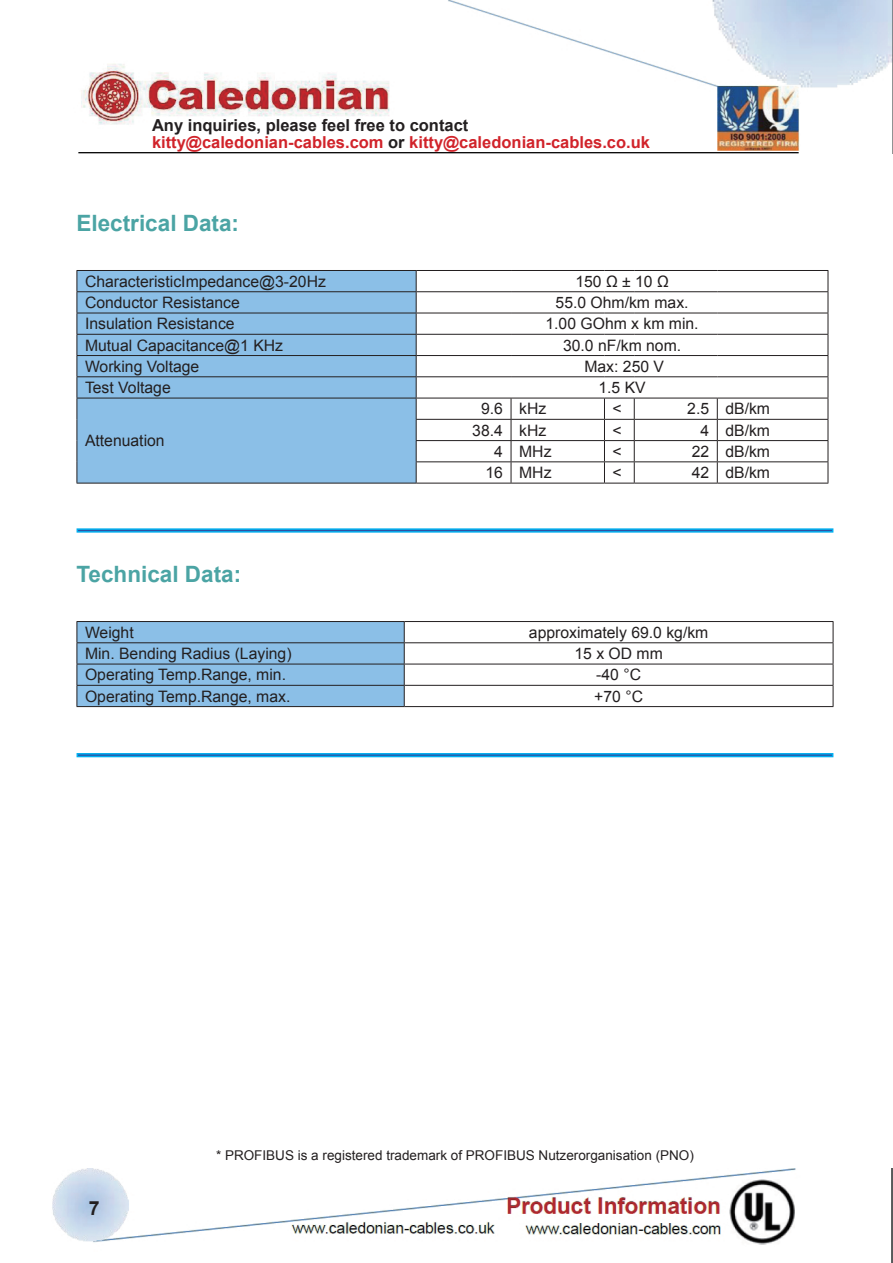
<style>
.page{position:relative;width:893px;height:1263px;background:#fff}
.page>*{position:absolute;margin:0;border:0;box-sizing:border-box;transform-origin:0 0}
.t1{font:700 22.5px "Arial";color:#4ba4a4}
.t2{font:700 19.5px "Arial";color:#231f20}
.t3{font:700 16.5px/16.5px "Arial";color:#d1232a}
.t4{font:15.75px "Arial";color:#231f20}
.t5{font:13.5px "Arial";color:#231f20}
.s1{color:#231f20}
</style>
<div class="page">
<img style="left:78px;top:0;width:815px;height:154px">
<img style="left:52px;top:1168px;width:841px;height:94px">
<div style="left:78px;top:271px;width:338px;height:212px;background:#8bbfe7"></div>
<svg style="left:77px;top:271px;width:1px;height:212px"></svg>
<hr style="left:77px;top:270px;width:339px;height:1px;background:#231f20">
<hr style="left:416px;top:270px;width:95px;height:1px;background:#231f20">
<hr style="left:511px;top:270px;width:93px;height:1px;background:#231f20">
<hr style="left:604px;top:270px;width:30px;height:1px;background:#231f20">
<hr style="left:634px;top:270px;width:83px;height:1px;background:#231f20">
<hr style="left:717px;top:270px;width:111px;height:1px;background:#231f20">
<hr style="left:77px;top:291px;width:339px;height:1px;background:#231f20">
<hr style="left:416px;top:291px;width:95px;height:1px;background:#231f20">
<hr style="left:511px;top:291px;width:93px;height:1px;background:#231f20">
<hr style="left:604px;top:291px;width:30px;height:1px;background:#231f20">
<hr style="left:634px;top:291px;width:83px;height:1px;background:#231f20">
<hr style="left:717px;top:291px;width:111px;height:1px;background:#231f20">
<hr style="left:77px;top:313px;width:339px;height:1px;background:#231f20">
<hr style="left:416px;top:313px;width:95px;height:1px;background:#231f20">
<hr style="left:511px;top:313px;width:93px;height:1px;background:#231f20">
<hr style="left:604px;top:313px;width:30px;height:1px;background:#231f20">
<hr style="left:634px;top:313px;width:83px;height:1px;background:#231f20">
<hr style="left:717px;top:313px;width:111px;height:1px;background:#231f20">
<hr style="left:77px;top:334px;width:339px;height:1px;background:#231f20">
<hr style="left:416px;top:334px;width:95px;height:1px;background:#231f20">
<hr style="left:511px;top:334px;width:93px;height:1px;background:#231f20">
<hr style="left:604px;top:334px;width:30px;height:1px;background:#231f20">
<hr style="left:634px;top:334px;width:83px;height:1px;background:#231f20">
<hr style="left:717px;top:334px;width:111px;height:1px;background:#231f20">
<hr style="left:77px;top:355px;width:339px;height:1px;background:#231f20">
<hr style="left:416px;top:355px;width:95px;height:1px;background:#231f20">
<hr style="left:511px;top:355px;width:93px;height:1px;background:#231f20">
<hr style="left:604px;top:355px;width:30px;height:1px;background:#231f20">
<hr style="left:634px;top:355px;width:83px;height:1px;background:#231f20">
<hr style="left:717px;top:355px;width:111px;height:1px;background:#231f20">
<hr style="left:77px;top:376px;width:339px;height:1px;background:#231f20">
<hr style="left:416px;top:376px;width:95px;height:1px;background:#231f20">
<hr style="left:511px;top:376px;width:93px;height:1px;background:#231f20">
<hr style="left:604px;top:376px;width:30px;height:1px;background:#231f20">
<hr style="left:634px;top:376px;width:83px;height:1px;background:#231f20">
<hr style="left:717px;top:376px;width:111px;height:1px;background:#231f20">
<hr style="left:77px;top:398px;width:339px;height:1px;background:#231f20">
<hr style="left:416px;top:398px;width:95px;height:1px;background:#231f20">
<hr style="left:511px;top:398px;width:93px;height:1px;background:#231f20">
<hr style="left:604px;top:398px;width:30px;height:1px;background:#231f20">
<hr style="left:634px;top:398px;width:83px;height:1px;background:#231f20">
<hr style="left:717px;top:398px;width:111px;height:1px;background:#231f20">
<hr style="left:416px;top:419px;width:95px;height:1px;background:#231f20">
<hr style="left:511px;top:419px;width:93px;height:1px;background:#231f20">
<hr style="left:604px;top:419px;width:30px;height:1px;background:#231f20">
<hr style="left:634px;top:419px;width:83px;height:1px;background:#231f20">
<hr style="left:717px;top:419px;width:111px;height:1px;background:#231f20">
<hr style="left:416px;top:440px;width:95px;height:1px;background:#231f20">
<hr style="left:511px;top:440px;width:93px;height:1px;background:#231f20">
<hr style="left:604px;top:440px;width:30px;height:1px;background:#231f20">
<hr style="left:634px;top:440px;width:83px;height:1px;background:#231f20">
<hr style="left:717px;top:440px;width:111px;height:1px;background:#231f20">
<hr style="left:416px;top:461px;width:95px;height:1px;background:#231f20">
<hr style="left:511px;top:461px;width:93px;height:1px;background:#231f20">
<hr style="left:604px;top:461px;width:30px;height:1px;background:#231f20">
<hr style="left:634px;top:461px;width:83px;height:1px;background:#231f20">
<hr style="left:717px;top:461px;width:111px;height:1px;background:#231f20">
<hr style="left:77px;top:483px;width:339px;height:1px;background:#231f20">
<hr style="left:416px;top:483px;width:95px;height:1px;background:#231f20">
<hr style="left:511px;top:483px;width:93px;height:1px;background:#231f20">
<hr style="left:604px;top:483px;width:30px;height:1px;background:#231f20">
<hr style="left:634px;top:483px;width:83px;height:1px;background:#231f20">
<hr style="left:717px;top:483px;width:111px;height:1px;background:#231f20">
<svg style="left:416px;top:271px;width:1px;height:212px"></svg>
<svg style="left:511px;top:398px;width:1px;height:85px"></svg>
<svg style="left:604px;top:398px;width:1px;height:85px"></svg>
<svg style="left:634px;top:398px;width:1px;height:85px"></svg>
<svg style="left:717px;top:398px;width:1px;height:85px"></svg>
<svg style="left:828px;top:271px;width:1px;height:212px"></svg>
<hr style="left:404px;top:621px;width:429px;height:1px;background:#231f20">
<hr style="left:404px;top:642px;width:429px;height:1px;background:#231f20">
<hr style="left:404px;top:664px;width:429px;height:1px;background:#231f20">
<hr style="left:404px;top:685px;width:429px;height:1px;background:#231f20">
<hr style="left:77px;top:706px;width:327px;height:1px;background:#231f20">
<hr style="left:404px;top:706px;width:429px;height:1px;background:#231f20">
<svg style="left:77px;top:621px;width:328px;height:85px"></svg>
<svg style="left:833px;top:622px;width:1px;height:84px"></svg>
<svg style="left:77px;top:528px;width:756px;height:5px"></svg>
<svg style="left:77px;top:753px;width:756px;height:4px"></svg>
<p class="t3" style="left:152px;top:118px;width:500px"><span class="s1">Any inquiries, please feel free to contact </span>kitty@caledonian-cables.com <span class="s1">or</span> kitty@caledonian-cables.co.uk</p>
<h1 class="t1" style="left:77px;top:208px;width:164px">Electrical Data:</h1>
<p class="t4" style="left:85px;top:271px;width:242px">CharacteristicImpedance@3-20Hz</p>
<p class="t4" style="left:575px;top:271px;width:95px">150 Ω ± 10 Ω</p>
<p class="t4" style="left:85px;top:292px;width:156px">Conductor Resistance</p>
<p class="t4" style="left:556px;top:292px;width:135px">55.0 Ohm/km max.</p>
<p class="t4" style="left:85px;top:313px;width:151px">Insulation Resistance</p>
<p class="t4" style="left:545px;top:313px;width:155px">1.00 GOhm x km min.</p>
<p class="t4" style="left:85px;top:335px;width:200px">Mutual Capacitance@1 KHz</p>
<p class="t4" style="left:563px;top:335px;width:120px">30.0 nF/km nom.</p>
<p class="t4" style="left:85px;top:356px;width:116px">Working Voltage</p>
<p class="t4" style="left:584px;top:356px;width:81px">Max: 250 V</p>
<p class="t4" style="left:85px;top:377px;width:87px">Test Voltage</p>
<p class="t4" style="left:598px;top:377px;width:49px">1.5 KV</p>
<p class="t4" style="left:85px;top:430px;width:81px">Attenuation</p>
<p class="t4" style="left:481px;top:398px;width:67px">9.6 kHz</p>
<p class="t4" style="left:613px;top:398px;width:11px">&lt;</p>
<p class="t4" style="left:687px;top:398px;width:84px">2.5 dB/km</p>
<p class="t4" style="left:472px;top:420px;width:75px">38.4 kHz</p>
<p class="t4" style="left:613px;top:420px;width:11px">&lt;</p>
<p class="t4" style="left:700px;top:420px;width:71px">4 dB/km</p>
<p class="t4" style="left:494px;top:441px;width:59px">4 MHz</p>
<p class="t4" style="left:613px;top:441px;width:11px">&lt;</p>
<p class="t4" style="left:692px;top:441px;width:80px">22 dB/km</p>
<p class="t4" style="left:485px;top:462px;width:68px">16 MHz</p>
<p class="t4" style="left:613px;top:462px;width:11px">&lt;</p>
<p class="t4" style="left:692px;top:462px;width:80px">42 dB/km</p>
<h1 class="t1" style="left:77px;top:559px;width:166px">Technical Data:</h1>
<p class="t4" style="left:85px;top:622px;width:50px">Weight</p>
<p class="t4" style="left:529px;top:622px;width:181px">approximately 69.0 kg/km</p>
<p class="t4" style="left:85px;top:643px;width:208px">Min. Bending Radius (Laying)</p>
<p class="t4" style="left:574px;top:643px;width:90px">15 x OD mm</p>
<p class="t4" style="left:85px;top:664px;width:203px">Operating Temp.Range, min.</p>
<p class="t4" style="left:596px;top:664px;width:46px">-40 °C</p>
<p class="t4" style="left:85px;top:686px;width:207px">Operating Temp.Range, max.</p>
<p class="t4" style="left:594px;top:686px;width:50px">+70 °C</p>
<p class="t2" style="left:89px;top:1195px;width:12px">7</p>
<p class="t5" style="left:216px;top:1146px;width:479px">* PROFIBUS is a registered trademark of PROFIBUS Nutzerorganisation (PNO)</p>
</div>
